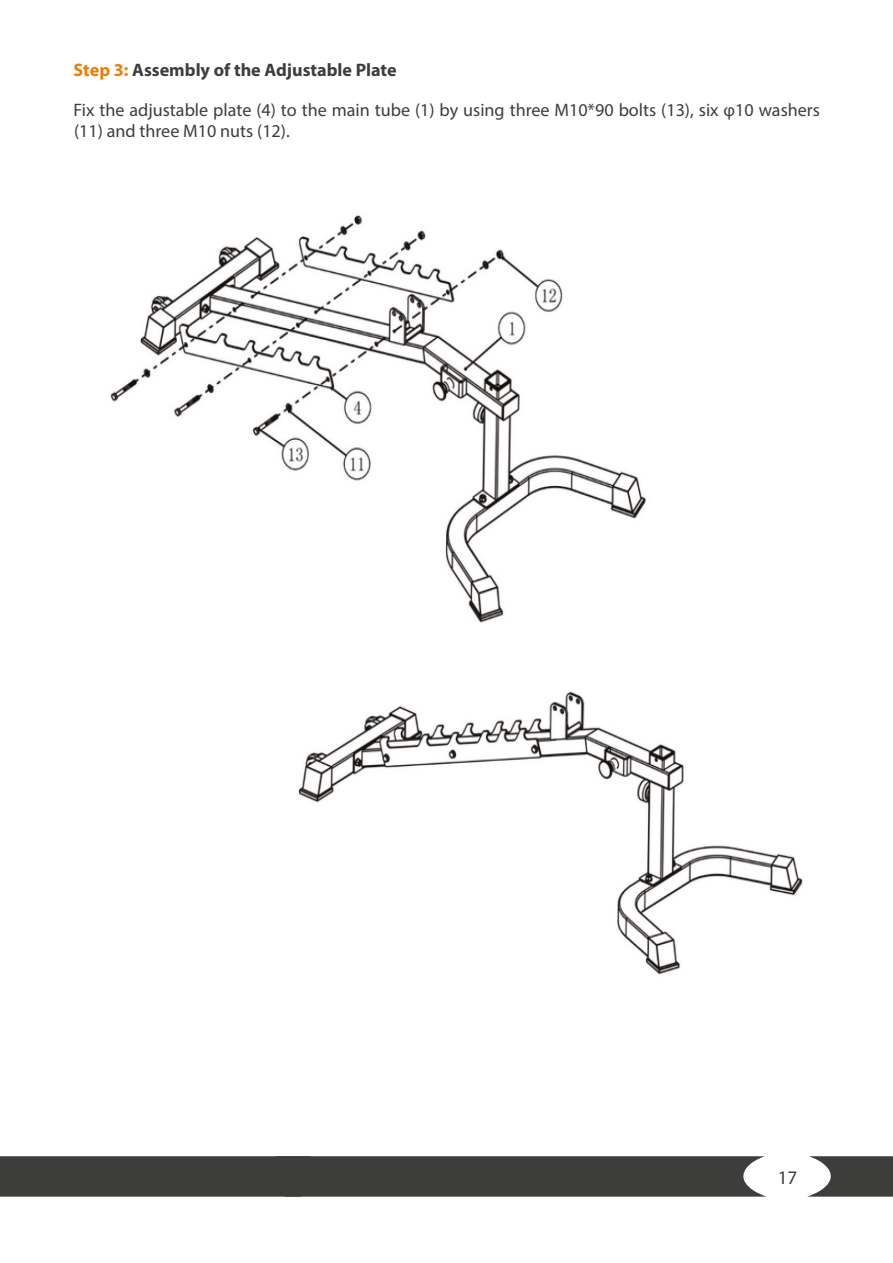
<style>
.page{position:relative;width:893px;height:1263px;background:#fff}
.page>*{position:absolute;margin:0;border:0;box-sizing:border-box;transform-origin:0 0}
.t1{font:19.2px "Myriad Pro";color:#3d3d3c}
.t2{font:18.15px/21.3px "Myriad Pro";color:#3d3d3c}
.t3{font:700 18.15px "Myriad Pro";color:#3d3d3c}
.s1{color:#ef7d00}
</style>
<div class="page">
<img style="left:110px;top:215px;width:536px;height:408px">
<img style="left:298px;top:691px;width:505px;height:284px">
<div style="left:0;top:1156px;width:765px;height:40px;background:#3d3d3c"></div>
<svg style="left:809px;top:1156px;width:84px;height:40px"></svg>
<p class="t3" style="left:74px;top:58px;width:325px"><span class="s1">Step 3:</span> Assembly of the Adjustable Plate</p>
<p class="t2" style="left:74px;top:99px;width:748px">Fix the adjustable plate (4) to the main tube (1) by using three M10*90 bolts (13), six φ10 washers (11) and three M10 nuts (12).</p>
<p class="t1" style="left:778px;top:1166px;width:21px">17</p>
</div>
